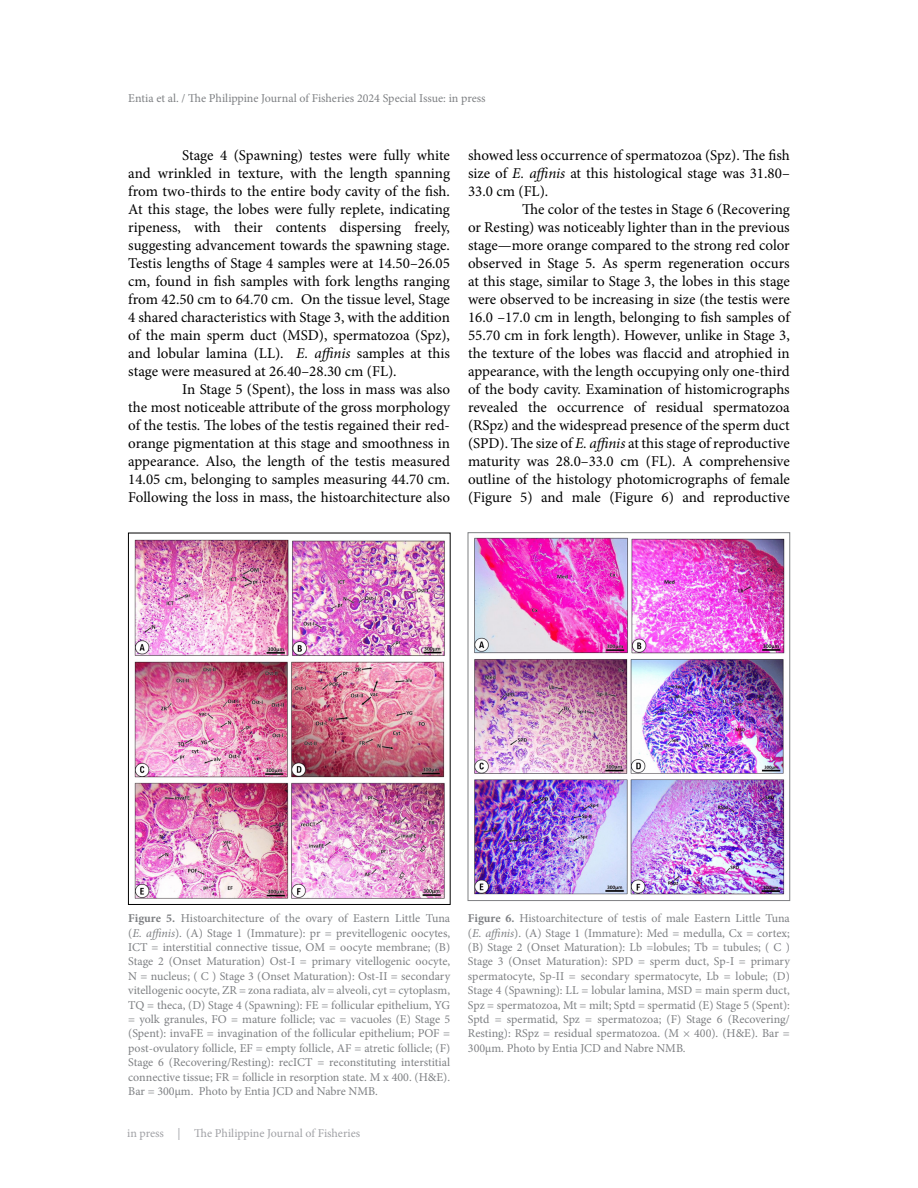
<style>
.page{position:relative;width:918px;height:1188px;background:#fff}
.page>*{position:absolute;margin:0;border:0;box-sizing:border-box;transform-origin:0 0}
.t1{font:15px/18px "Minion Pro";color:#000;text-align:justify}
.t2{font:12px/14.4px "Minion Pro";color:#7e8083;text-align:justify}
.t3{font:12px "Minion Pro";letter-spacing:-.005em;color:#a0a1a5}
.s1{font-style:italic}
.s2{font-weight:700}
</style>
<div class="page">
<img style="left:134px;top:539px;width:311px;height:360px">
<div style="left:128px;top:533px;width:322px;height:372px;border:1px solid #000"></div>
<img style="left:474px;top:537px;width:311px;height:358px">
<div style="left:468px;top:532px;width:322px;height:369px;border:1px solid #7e8083"></div>
<p class="t2" style="left:128px;top:91px;width:359px">Entia et al. / The Philippine Journal of Fisheries 2024 Special Issue: in press</p>
<p class="t1" style="left:128px;top:146px;width:323px;text-indent:54px">Stage 4 (Spawning) testes were fully white and wrinkled in texture, with the length spanning from two-thirds to the entire body cavity of the fish.<br>At this stage, the lobes were fully replete, indicating ripeness, with their contents dispersing freely, suggesting advancement towards the spawning stage.<br>Testis lengths of Stage 4 samples were at 14.50–26.05 cm, found in fish samples with fork lengths ranging from 42.50 cm to 64.70 cm. On the tissue level, Stage 4 shared characteristics with Stage 3, with the addition of the main sperm duct (MSD), spermatozoa (Spz), and lobular lamina (LL). <span class="s1">E. affinis</span> samples at this stage were measured at 26.40–28.30 cm (FL).</p>
<p class="t1" style="left:128px;top:380px;width:323px;text-indent:54px">In Stage 5 (Spent), the loss in mass was also the most noticeable attribute of the gross morphology of the testis. The lobes of the testis regained their red&shy;orange pigmentation at this stage and smoothness in appearance. Also, the length of the testis measured 14.05 cm, belonging to samples measuring 44.70 cm.<br>Following the loss in mass, the histoarchitecture also</p>
<p class="t1" style="left:468px;top:146px;width:323px">showed less occurrence of spermatozoa (Spz). The fish size of <span class="s1">E. affinis</span> at this histological stage was 31.80– 33.0 cm (FL).</p>
<p class="t1" style="left:468px;top:200px;width:323px;text-indent:54px">The color of the testes in Stage 6 (Recovering or Resting) was noticeably lighter than in the previous stage—more orange compared to the strong red color observed in Stage 5. As sperm regeneration occurs at this stage, similar to Stage 3, the lobes in this stage were observed to be increasing in size (the testis were 16.0 –17.0 cm in length, belonging to fish samples of 55.70 cm in fork length). However, unlike in Stage 3, the texture of the lobes was flaccid and atrophied in appearance, with the length occupying only one-third of the body cavity. Examination of histomicrographs revealed the occurrence of residual spermatozoa (RSpz) and the widespread presence of the sperm duct (SPD). The size of <span class="s1">E. affinis</span> at this stage of reproductive maturity was 28.0–33.0 cm (FL). A comprehensive outline of the histology photomicrographs of female (Figure 5) and male (Figure 6) and reproductive</p>
<p class="t2" style="left:128px;top:911px;width:323px"><span class="s2">Figure 5.</span> Histoarchitecture of the ovary of Eastern Little Tuna (<span class="s1">E. affinis</span>). (A) Stage 1 (Immature): pr = previtellogenic oocytes, ICT = interstitial connective tissue, OM = oocyte membrane; (B)<br>Stage 2 (Onset Maturation) Ost-I = primary vitellogenic oocyte, N = nucleus; ( C ) Stage 3 (Onset Maturation): Ost-II = secondary vitellogenic oocyte, ZR = zona radiata, alv = alveoli, cyt = cytoplasm, TQ = theca, (D) Stage 4 (Spawning): FE = follicular epithelium, YG = yolk granules, FO = mature follicle; vac = vacuoles (E) Stage 5 (Spent): invaFE = invagination of the follicular epithelium; POF = post-ovulatory follicle, EF = empty follicle, AF = atretic follicle; (F)<br>Stage 6 (Recovering/Resting): recICT = reconstituting interstitial connective tissue; FR = follicle in resorption state. M x 400. (H&amp;E).<br>Bar = 300μm. Photo by Entia JCD and Nabre NMB.</p>
<p class="t3" style="left:127px;top:1125px;width:235px">in press | The Philippine Journal of Fisheries</p>
<p class="t2" style="left:468px;top:911px;width:323px"><span class="s2">Figure 6.</span> Histoarchitecture of testis of male Eastern Little Tuna (<span class="s1">E. affinis</span>). (A) Stage 1 (Immature): Med = medulla, Cx = cortex; (B) Stage 2 (Onset Maturation): Lb =lobules; Tb = tubules; ( C )<br>Stage 3 (Onset Maturation): SPD = sperm duct, Sp-I = primary spermatocyte, Sp-II = secondary spermatocyte, Lb = lobule; (D)<br>Stage 4 (Spawning): LL = lobular lamina, MSD = main sperm duct, Spz = spermatozoa, Mt = milt; Sptd = spermatid (E) Stage 5 (Spent):<br>Sptd = spermatid, Spz = spermatozoa; (F) Stage 6 (Recovering/ Resting): RSpz = residual spermatozoa. (M × 400). (H&amp;E). Bar = 300μm. Photo by Entia JCD and Nabre NMB.</p>
</div>
